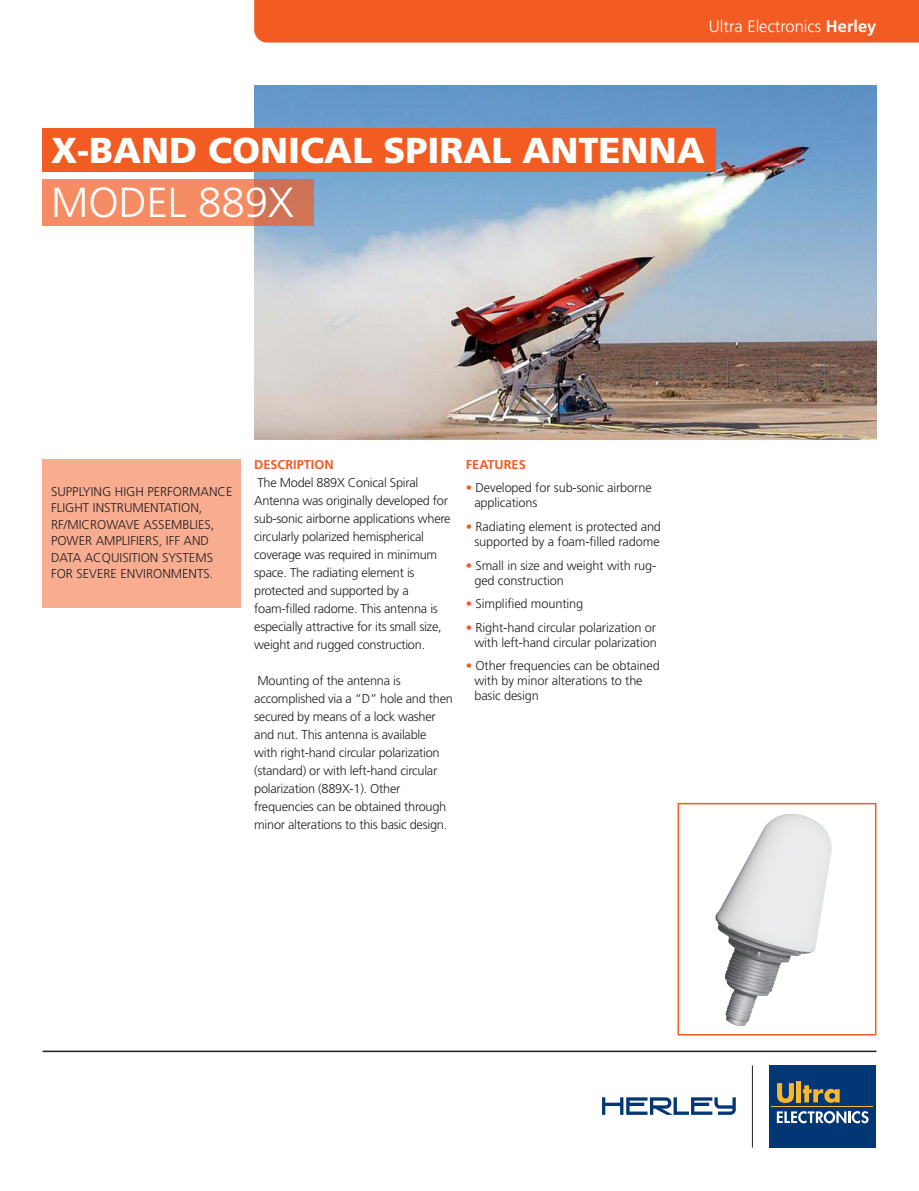
<style>
.page{position:relative;width:919px;height:1191px;background:#fff}
.page>*{position:absolute;margin:0;border:0;box-sizing:border-box;transform-origin:0 0}
.t1{font:300 42px "Frutiger LT Std";color:#fff}
.t2{font:900 36px "Frutiger LT Std";color:#fff}
.t3{font:300 16.5px "Frutiger LT Std";color:#fff}
.Decription_Body{font:300 12.75px/18px "Frutiger LT Std";letter-spacing:-.02em;color:#231f20}
.Features{font:300 12.75px/15px "Frutiger LT Std";letter-spacing:-.01em;color:#231f20}
.Decription_Body-2{font:300 12.75px/16.5px "Frutiger LT Std";color:#231f20}
.Decription_Body-3{font:700 12.75px "Frutiger LT Std";color:#f25b21}
.s1{font-weight:700}
.s2{color:#f25b21}
</style>
<div class="page">
<img style="left:254px;top:85px;width:622px;height:355px">
<div style="left:254px;top:0;width:664px;height:43px;background:#f25b21"></div>
<div style="left:43px;top:129px;width:672px;height:43px;background:#f25b21"></div>
<svg style="left:43px;top:179px;width:271px;height:46px;background:#ec8660"></svg>
<hr style="left:43px;top:1050px;width:833px;height:2px;background:#231f20">
<svg style="left:602px;top:1097px;width:133px;height:17px"></svg>
<div style="left:769px;top:1065px;width:106px;height:82px;background:#013775"></div>
<svg style="left:776px;top:1111px;width:92px;height:12px"></svg>
<svg style="left:777px;top:1083px;width:16px;height:20px"></svg>
<hr style="left:796px;top:1081px;width:4px;height:21px;background:#fcb828">
<svg style="left:802px;top:1085px;width:37px;height:17px"></svg>
<hr style="left:771px;top:1106px;width:102px;height:1px;background:#fcb828">
<hr style="left:752px;top:1065px;width:1px;height:82px;background:#231f20">
<div style="left:43px;top:459px;width:198px;height:149px;background:#f8ad90"></div>
<img style="left:715px;top:814px;width:117px;height:212px">
<div style="left:677px;top:803px;width:199px;height:232px;border:2px solid #f25b21"></div>
<p class="t3" style="left:708px;top:16px;width:169px">Ultra Electronics <span class="s1">Herley</span></p>
<p class="t2" style="left:51px;top:129px;width:655px">X-BAND CONICAL SPIRAL ANTENNA</p>
<p class="t1" style="left:51px;top:179px;width:244px">MODEL 889X</p>
<p class="Decription_Body-2" style="left:51px;top:483px;width:183px">SUPPLYING HIGH PERFORMANCE<br>FLIGHT INSTRUMENTATION,<br>RF/MICROWAVE ASSEMBLIES,<br>POWER AMPLIFIERS, IFF AND<br>DATA ACQUISITION SYSTEMS<br>FOR SEVERE ENVIRONMENTS.</p>
<p class="Decription_Body-3" style="left:254px;top:457px;width:81px">DESCRIPTION</p>
<p class="Decription_Body" style="left:254px;top:474px;width:198px">The Model 889X Conical Spiral Antenna was originally developed for sub-sonic airborne applications where circularly polarized hemispherical coverage was required in minimum space. The radiating element is protected and supported by a foam-filled radome. This antenna is especially attractive for its small size, weight and rugged construction.</p>
<p class="Decription_Body" style="left:254px;top:672px;width:200px">Mounting of the antenna is accomplished via a “D” hole and then secured by means of a lock washer and nut. This antenna is available with right-hand circular polarization (standard) or with left-hand circular polarization (889X-1). Other frequencies can be obtained through minor alterations to this basic design.</p>
<p class="Decription_Body-3" style="left:466px;top:457px;width:61px">FEATURES</p>
<p class="Features" style="left:474px;top:481px;width:179px;text-indent:-9px"><span class="s2">•</span> Developed for sub-sonic airborne applications</p>
<p class="Features" style="left:466px;top:519px;width:197px;text-align:center"><span class="s2">•</span> Radiating element is protected and supported by a foam-filled radome</p>
<p class="Features" style="left:474px;top:558px;width:183px;text-indent:-9px"><span class="s2">•</span> Small in size and weight with rug&shy;ged construction</p>
<p class="Features" style="left:466px;top:596px;width:119px"><span class="s2">•</span> Simplified mounting</p>
<p class="Features" style="left:466px;top:620px;width:192px;text-align:right"><span class="s2">•</span> Right-hand circular polarization or with left-hand circular polarization</p>
<p class="Features" style="left:474px;top:658px;width:187px;text-indent:-9px"><span class="s2">•</span> Other frequencies can be obtained with by minor alterations to the basic design</p>
</div>
